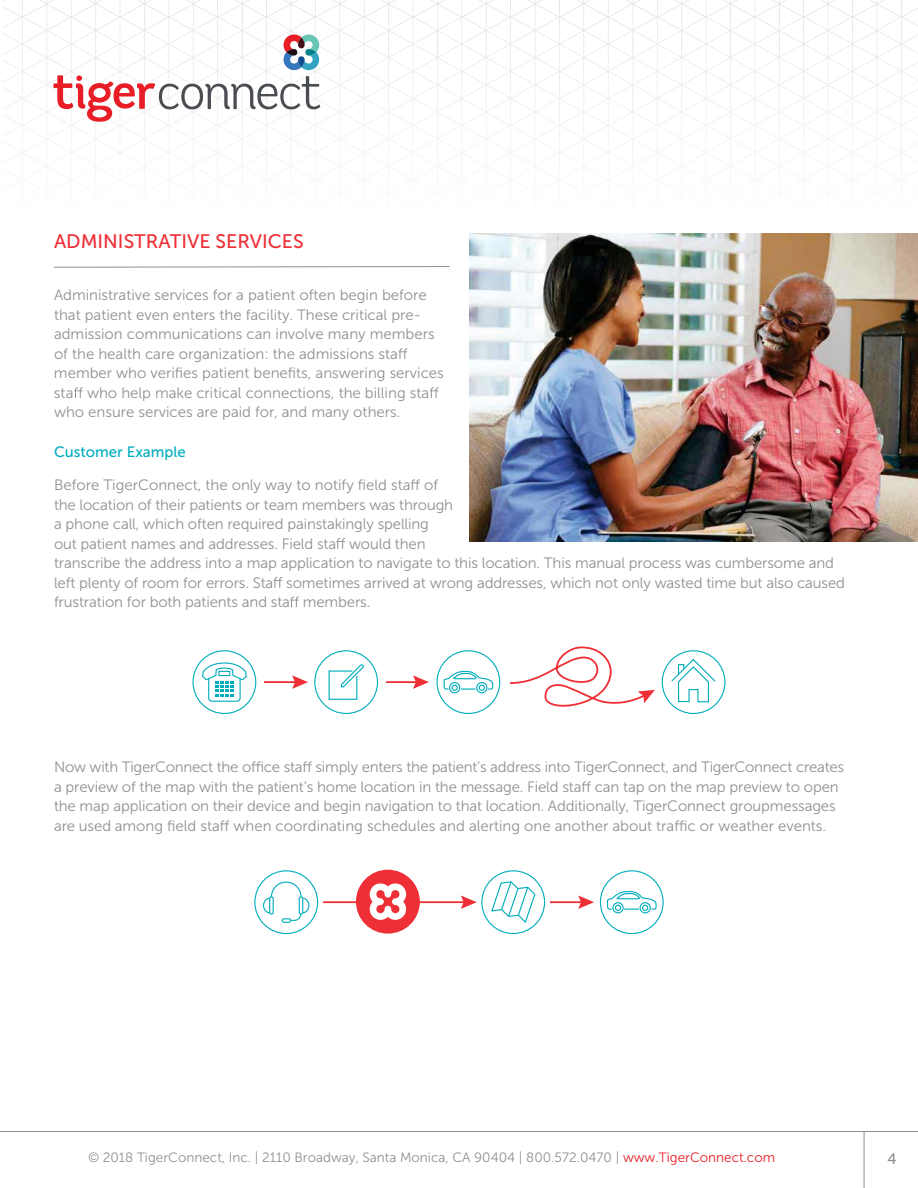
<style>
.page{position:relative;width:918px;height:1188px;background:#fff}
.page>*{position:absolute;margin:0;border:0;box-sizing:border-box;transform-origin:0 0}
.t1{font:19.5px "Museo Sans 500";color:#ee2f35}
.t2{font:15px/19.5px "Museo Sans 300";letter-spacing:-.01em;color:#909090}
.t3{font:15px "Museo Sans 500";color:#00adbd}
.t4{font:15px "Museo Sans 500";color:#909090}
.t5{font:13.5px "Museo Sans 300";color:#909090}
.s1{color:#e81d25}
</style>
<div class="page">
<hr style="left:0;top:1131px;width:918px;height:1px;background:#909090">
<hr style="left:864px;top:1132px;width:1px;height:56px;background:#909090">
<svg style="left:3px;top:0;width:915px;height:246px"></svg>
<svg style="left:54px;top:266px;width:396px;height:2px"></svg>
<svg style="left:399px;top:348px;width:8px;height:11px"></svg>
<svg style="left:74px;top:387px;width:9px;height:11px"></svg>
<svg style="left:430px;top:387px;width:9px;height:11px"></svg>
<svg style="left:336px;top:538px;width:9px;height:11px"></svg>
<svg style="left:274px;top:577px;width:8px;height:11px"></svg>
<svg style="left:290px;top:597px;width:9px;height:10px"></svg>
<hr style="left:264px;top:681px;width:33px;height:2px;background:#ee2f35">
<svg style="left:292px;top:675px;width:16px;height:14px"></svg>
<hr style="left:386px;top:681px;width:32px;height:2px;background:#ee2f35">
<svg style="left:413px;top:675px;width:16px;height:14px"></svg>
<div style="left:193px;top:650px;width:63px;height:64px;border:1px solid #00adbd;border-radius:50%"></div>
<svg style="left:201px;top:650px;width:46px;height:52px"></svg>
<div style="left:314px;top:650px;width:64px;height:64px;border:1px solid #00adbd;border-radius:50%"></div>
<svg style="left:510px;top:646px;width:145px;height:61px"></svg>
<svg style="left:437px;top:651px;width:63px;height:62px"></svg>
<svg style="left:443px;top:650px;width:51px;height:64px"></svg>
<div style="left:449px;top:682px;width:11px;height:11px;border:1px solid #00adbd;border-radius:50%"></div>
<div style="left:662px;top:650px;width:63px;height:64px;border:1px solid #00adbd;border-radius:50%"></div>
<svg style="left:670px;top:658px;width:47px;height:45px"></svg>
<svg style="left:328px;top:664px;width:36px;height:36px"></svg>
<svg style="left:600px;top:871px;width:63px;height:63px"></svg>
<svg style="left:606px;top:870px;width:51px;height:65px"></svg>
<div style="left:612px;top:902px;width:12px;height:11px;border:1px solid #00adbd;border-radius:50%"></div>
<hr style="left:323px;top:901px;width:143px;height:2px;background:#ee2f35">
<svg style="left:461px;top:895px;width:16px;height:14px"></svg>
<hr style="left:550px;top:901px;width:33px;height:2px;background:#ee2f35">
<svg style="left:578px;top:895px;width:16px;height:14px"></svg>
<div style="left:481px;top:870px;width:64px;height:64px;border:1px solid #00adbd;border-radius:50%"></div>
<svg style="left:255px;top:871px;width:63px;height:63px"></svg>
<div style="left:254px;top:870px;width:64px;height:64px;border:1px solid #00adbd;border-radius:50%"></div>
<div style="left:282px;top:918px;width:9px;height:5px;border:1px solid #00adbd;border-radius:2px"></div>
<svg style="left:262px;top:881px;width:48px;height:40px"></svg>
<svg style="left:491px;top:880px;width:45px;height:44px"></svg>
<div style="left:356px;top:870px;width:64px;height:64px;background:#ee2f35;border-radius:50%"></div>
<svg style="left:369px;top:883px;width:38px;height:37px"></svg>
<img style="left:470px;top:234px;width:448px;height:308px">
<svg style="left:53px;top:33px;width:267px;height:89px"></svg>
<h1 class="t1" style="left:54px;top:234px;width:251px">ADMINISTRATIVE SERVICES</h1>
<p class="t2" style="left:54px;top:287px;width:391px">Administrative services for a patient often begin before that patient even enters the facility. These critical pre&shy;admission communications can involve many members of the health care organization: the admissions sta member who verifies patient benefits, answering services sta who help make critical connections, the billing sta who ensure services are paid for, and many others.</p>
<p class="t3" style="left:54px;top:447px;width:133px">Customer Example</p>
<p class="t2" style="left:54px;top:477px;width:793px">Before TigerConnect, the only way to notify field staff of<br>the location of their patients or team members was through<br>a phone call, which often required painstakingly spelling<br>out patient names and addresses. Field sta would then<br>transcribe the address into a map application to navigate to this location. This manual process was cumbersome and left plenty of room for errors. Sta sometimes arrived at wrong addresses, which not only wasted time but also caused frustration for both patients and sta members.</p>
<p class="t2" style="left:54px;top:759px;width:792px">Now with TigerConnect the office staff simply enters the patient’s address into TigerConnect, and TigerConnect creates a preview of the map with the patient’s home location in the message. Field staff can tap on the map preview to open the map application on their device and begin navigation to that location. Additionally, TigerConnect groupmessages are used among field staff when coordinating schedules and alerting one another about traffic or weather events.</p>
<p class="t5" style="left:88px;top:1152px;width:689px">© 2018 TigerConnect, Inc. | 2110 Broadway, Santa Monica, CA 90404 | 800.572.0470 | <span class="s1">www.TigerConnect.com</span></p>
<p class="t4" style="left:888px;top:1154px;width:11px">4</p>
</div>
